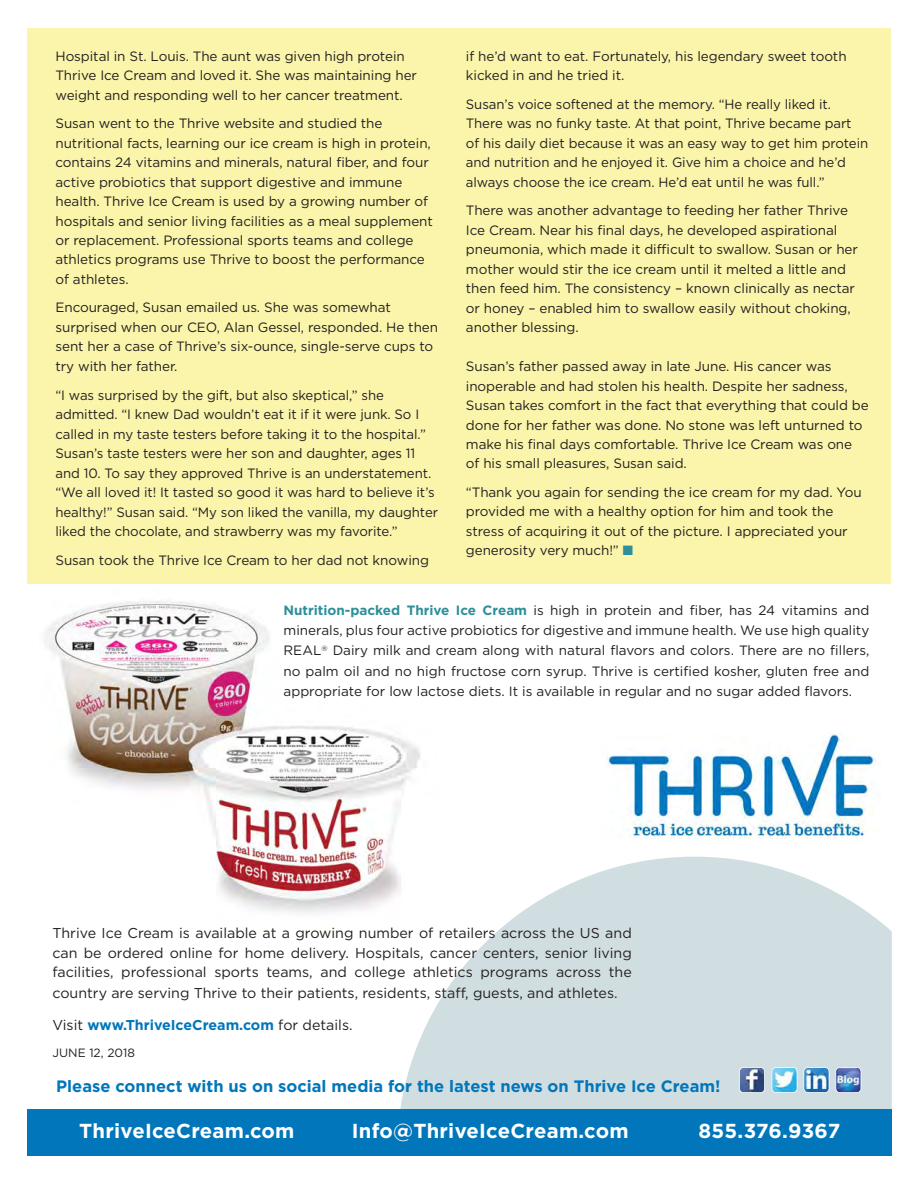
<style>
.page{position:relative;width:918px;height:1188px;background:#fff}
.page>*{position:absolute;margin:0;border:0;box-sizing:border-box;transform-origin:0 0}
.t1{font:700 20.25px "Gotham";letter-spacing:.015em;color:#fff}
.t2{font:700 16.5px "Gotham";color:#0176ba}
.t3{font:14.25px/19.5px "Gotham";color:#231f20;text-align:justify}
.t4{font:700 14.25px "Gotham";color:#0176ba}
.t5{font:13.5px/19.5px "Gotham";letter-spacing:-.005em;color:#231f20}
.t6{font:12px "Gotham";color:#231f20}
.s1{color:#2d8f9a}
.s2{font-weight:700;color:#2d8f9a}
.s3{font-weight:400;color:#231f20}
</style>
<div class="page">
<img style="left:45px;top:601px;width:375px;height:313px">
<div style="left:27px;top:28px;width:864px;height:556px;background:#faf5aa"></div>
<svg style="left:397px;top:857px;width:495px;height:252px;fill:#d1dee1"></svg>
<div style="left:28px;top:1109px;width:864px;height:46px;background:#0176ba"></div>
<svg style="left:739px;top:1067px;width:26px;height:26px"></svg>
<svg style="left:772px;top:1067px;width:25px;height:26px"></svg>
<svg style="left:803px;top:1067px;width:26px;height:26px"></svg>
<svg style="left:835px;top:1067px;width:26px;height:26px"></svg>
<img style="left:606px;top:732px;width:270px;height:107px">
<p class="t5" style="left:56px;top:47px;width:363px">Hospital in St. Louis. The aunt was given high protein<br>Thrive Ice Cream and loved it. She was maintaining her weight and responding well to her cancer treatment.</p>
<p class="t5" style="left:56px;top:114px;width:379px">Susan went to the Thrive website and studied the nutritional facts, learning our ice cream is high in protein, contains 24 vitamins and minerals, natural fiber, and four active probiotics that support digestive and immune health. Thrive Ice Cream is used by a growing number of hospitals and senior living facilities as a meal supplement or replacement. Professional sports teams and college athletics programs use Thrive to boost the performance of athletes.</p>
<p class="t5" style="left:56px;top:299px;width:384px">Encouraged, Susan emailed us. She was somewhat surprised when our CEO, Alan Gessel, responded. He then sent her a case of Thrive’s six-ounce, single-serve cups to try with her father.</p>
<p class="t5" style="left:56px;top:386px;width:384px">“I was surprised by the gift, but also skeptical,” she admitted. “I knew Dad wouldn’t eat it if it were junk. So I called in my taste testers before taking it to the hospital.” Susan’s taste testers were her son and daughter, ages 11 and 10. To say they approved Thrive is an understatement. “We all loved it! It tasted so good it was hard to believe it’s healthy!” Susan said. “My son liked the vanilla, my daughter liked the chocolate, and strawberry was my favorite.”</p>
<p class="t5" style="left:56px;top:551px;width:375px">Susan took the Thrive Ice Cream to her dad not knowing</p>
<p class="t5" style="left:466px;top:47px;width:382px">if he’d want to eat. Fortunately, his legendary sweet tooth kicked in and he tried it.</p>
<p class="t5" style="left:466px;top:95px;width:404px">Susan’s voice softened at the memory. “He really liked it.<br>There was no funky taste. At that point, Thrive became part of his daily diet because it was an easy way to get him protein and nutrition and he enjoyed it. Give him a choice and he’d always choose the ice cream. He’d eat until he was full.”</p>
<p class="t5" style="left:466px;top:201px;width:394px">There was another advantage to feeding her father Thrive Ice Cream. Near his final days, he developed aspirational pneumonia, which made it difficult to swallow. Susan or her mother would stir the ice cream until it melted a little and then feed him. The consistency – known clinically as nectar or honey – enabled him to swallow easily without choking, another blessing.</p>
<p class="t5" style="left:466px;top:357px;width:404px">Susan’s father passed away in late June. His cancer was inoperable and had stolen his health. Despite her sadness, Susan takes comfort in the fact that everything that could be done for her father was done. No stone was left unturned to make his final days comfortable. Thrive Ice Cream was one of his small pleasures, Susan said.</p>
<p class="t5" style="left:466px;top:483px;width:397px">“Thank you again for sending the ice cream for my dad. You provided me with a healthy option for him and took the stress of acquiring it out of the picture. I appreciated your generosity very much!” <span class="s1">■</span></p>
<p class="t5" style="left:284px;top:601px;width:587px;line-height:20.2px;text-align:justify"><span class="s2">Nutrition-packed Thrive Ice Cream</span> is high in protein and fiber, has 24 vitamins and minerals, plus four active probiotics for digestive and immune health. We use high quality REAL<sup>®</sup> Dairy milk and cream along with natural flavors and colors. There are no fillers, no palm oil and no high fructose corn syrup. Thrive is certified kosher, gluten free and appropriate for low lactose diets. It is available in regular and no sugar added flavors.</p>
<p class="t3" style="left:52px;top:924px;width:581px">Thrive Ice Cream is available at a growing number of retailers across the US and can be ordered online for home delivery. Hospitals, cancer centers, senior living facilities, professional sports teams, and college athletics programs across the</p>
<p class="t3" style="left:52px;top:984px;width:567px">country are serving Thrive to their patients, residents, staff, guests, and athletes.</p>
<p class="t4" style="left:52px;top:1019px;width:302px"><span class="s3">Visit</span> www.ThriveIceCream.com <span class="s3">for details.</span></p>
<p class="t6" style="left:52px;top:1048px;width:84px">JUNE 12, 2018</p>
<p class="t2" style="left:56px;top:1080px;width:666px">Please connect with us on social media for the latest news on Thrive Ice Cream!</p>
<h1 class="t1" style="left:79px;top:1123px;width:217px">ThriveIceCream.com</h1>
<h1 class="t1" style="left:352px;top:1123px;width:278px">Info@ThriveIceCream.com</h1>
<h1 class="t1" style="left:699px;top:1123px;width:143px">855.376.9367</h1>
</div>
